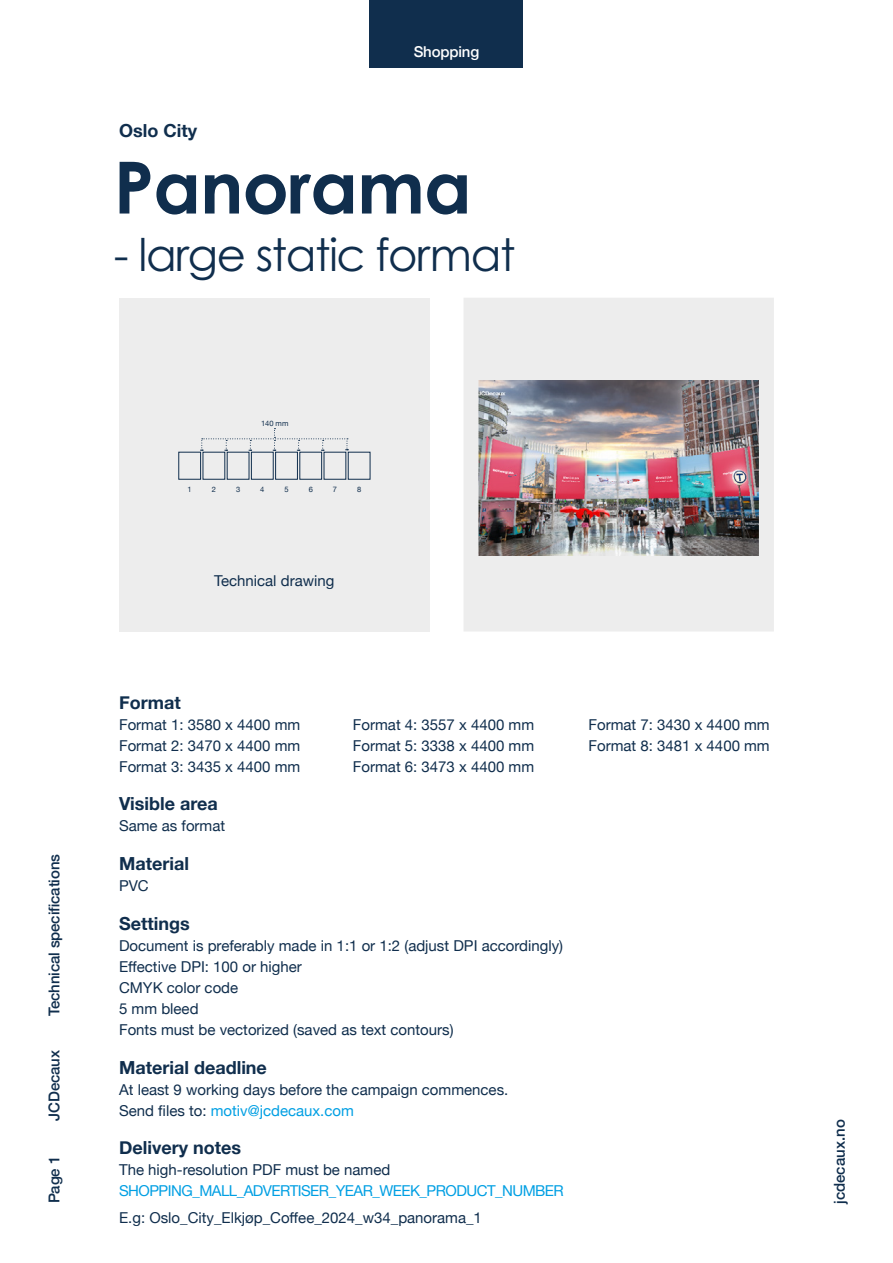
<style>
.page{position:relative;width:893px;height:1263px;background:#fff}
.page>*{position:absolute;margin:0;border:0;box-sizing:border-box;transform-origin:0 0}
.t1{font:700 72px "Century Gothic Pro";letter-spacing:-.01em;color:#102e4d}
.t2{font:45px "Century Gothic Pro";letter-spacing:-.03em;color:#102e4d}
.t3{font:700 18px "Helvetica Neue";color:#102e4d}
.t4{font:15px/21px "Helvetica Neue";color:#102e4d}
.t5{font:15px "Helvetica Neue";letter-spacing:-.035em;color:#009fe3}
.t6{font:500 15px "Helvetica Neue";letter-spacing:-.01em;color:#102e4d}
.t7{font:500 15px "Helvetica Neue";letter-spacing:-.01em;color:#fff}
.t8{font:7.5px "Helvetica Neue";color:#102e4d}
.s1{color:#009fe3}
</style>
<div class="page">
<div style="left:119px;top:298px;width:310px;height:333px;background:#ededed"></div>
<div style="left:477px;top:311px;width:283px;height:307px;background:#ededed"></div>
<img style="left:479px;top:380px;width:279px;height:176px">
<div style="left:463px;top:298px;width:311px;height:333px;border:15px solid #ededed"></div>
<div style="left:370px;top:0;width:153px;height:67px;background:#102e4d"></div>
<div style="left:178px;top:452px;width:23px;height:28px;border:1px solid #102e4d"></div>
<div style="left:275px;top:452px;width:23px;height:28px;border:1px solid #102e4d"></div>
<div style="left:299px;top:452px;width:23px;height:28px;border:1px solid #102e4d"></div>
<div style="left:251px;top:452px;width:23px;height:28px;border:1px solid #102e4d"></div>
<div style="left:348px;top:452px;width:22px;height:28px;border:1px solid #102e4d"></div>
<svg style="left:200px;top:428px;width:149px;height:23px"></svg>
<p class="t7" style="left:414px;top:39px;width:67px">Shopping</p>
<p class="t3" style="left:119px;top:116px;width:79px">Oslo City</p>
<h1 class="t1" style="left:114px;top:143px;width:359px">Panorama</h1>
<h2 class="t2" style="left:114px;top:227px;width:403px">- large static format</h2>
<p class="t6" style="left:42px;top:1016px;width:164px;rotate:-90deg">Technical specifications</p>
<p class="t6" style="left:42px;top:1120px;width:72px;rotate:-90deg">JCDecaux</p>
<p class="t6" style="left:42px;top:1203px;width:49px;rotate:-90deg">Page 1</p>
<p class="t8" style="left:261px;top:417px;width:29px">140 mm</p>
<p class="t8" style="left:188px;top:484px;width:6px">1</p>
<p class="t8" style="left:212px;top:484px;width:6px">2</p>
<p class="t8" style="left:236px;top:484px;width:6px">3</p>
<p class="t8" style="left:260px;top:484px;width:6px">4</p>
<p class="t8" style="left:284px;top:484px;width:6px">5</p>
<p class="t8" style="left:309px;top:484px;width:6px">6</p>
<p class="t8" style="left:333px;top:484px;width:6px">7</p>
<p class="t8" style="left:357px;top:484px;width:6px">8</p>
<p class="t4" style="left:214px;top:571px;width:122px">Technical drawing</p>
<p class="t3" style="left:119px;top:688px;width:63px">Format</p>
<p class="t4" style="left:119px;top:715px;width:183px;text-align:justify">Format 1: 3580 x 4400 mm Format 2: 3470 x 4400 mm Format 3: 3435 x 4400 mm</p>
<p class="t4" style="left:353px;top:715px;width:183px;text-align:justify">Format 4: 3557 x 4400 mm Format 5: 3338 x 4400 mm Format 6: 3473 x 4400 mm</p>
<p class="t4" style="left:588px;top:715px;width:183px">Format 7: 3430 x 4400 mm<br>Format 8: 3481 x 4400 mm</p>
<p class="t3" style="left:119px;top:789px;width:100px">Visible area</p>
<p class="t4" style="left:119px;top:816px;width:108px">Same as format</p>
<p class="t3" style="left:119px;top:849px;width:71px">Material</p>
<p class="t4" style="left:119px;top:876px;width:31px">PVC</p>
<p class="t3" style="left:119px;top:909px;width:72px">Settings</p>
<p class="t4" style="left:119px;top:936px;width:446px">Document is preferably made in 1:1 or 1:2 (adjust DPI accordingly)<br>Effective DPI: 100 or higher<br>CMYK color code<br>5 mm bleed<br>Fonts must be vectorized (saved as text contours)</p>
<p class="t3" style="left:119px;top:1053px;width:149px">Material deadline</p>
<p class="t4" style="left:119px;top:1079px;width:391px">At least 9 working days before the campaign commences.<br>Send files to: <span class="s1">motiv@jcdecaux.com</span></p>
<p class="t3" style="left:119px;top:1134px;width:124px">Delivery notes</p>
<p class="t4" style="left:119px;top:1160px;width:273px">The high-resolution PDF must be named</p>
<p class="t5" style="left:119px;top:1180px;width:446px">SHOPPING_MALL_ADVERTISER_YEAR_WEEK_PRODUCT_NUMBER</p>
<p class="t4" style="left:119px;top:1208px;width:364px">E.g: Oslo_City_Elkjøp_Coffee_2024_w34_panorama_1</p>
<p class="t6" style="left:827px;top:1204px;width:86px;rotate:-90deg">jcdecaux.no</p>
</div>
